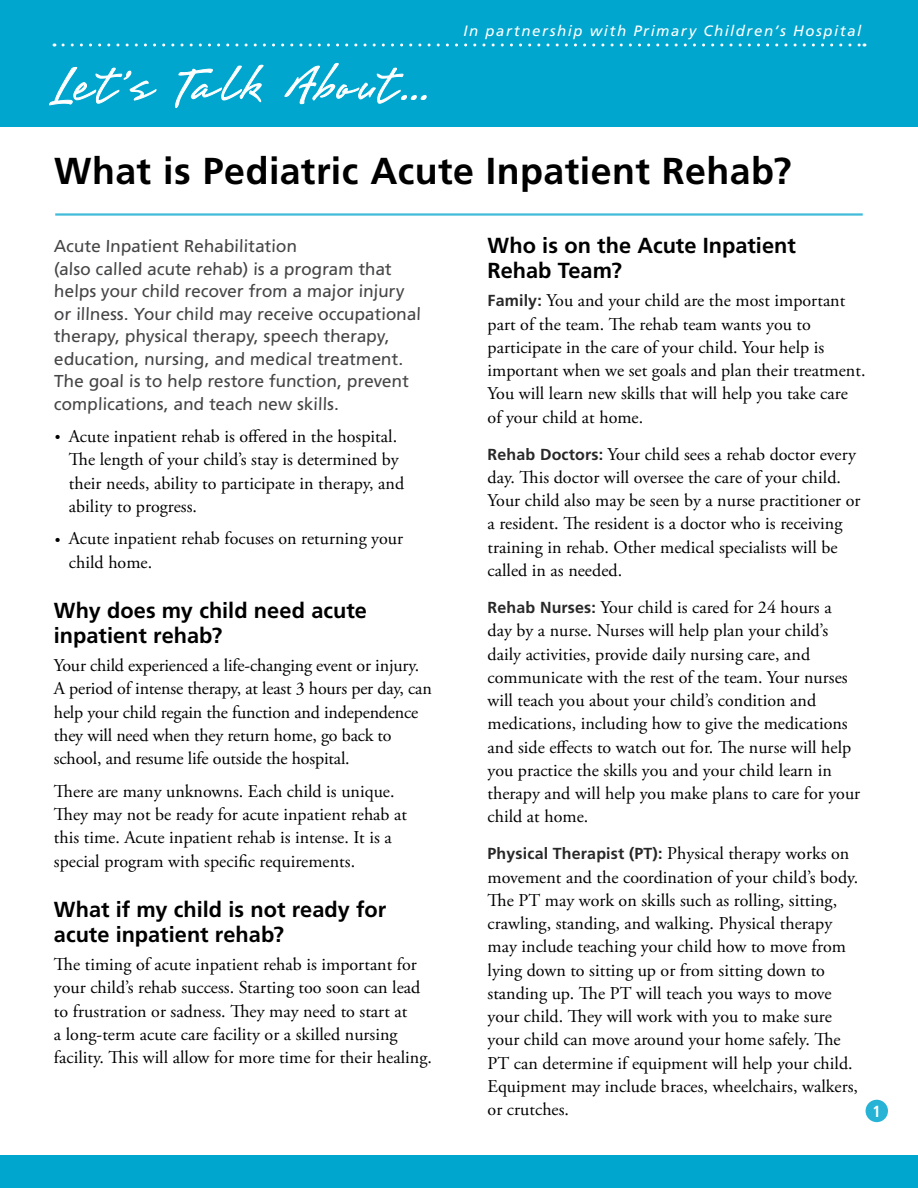
<style>
.page{position:relative;width:918px;height:1188px;background:#fff}
.page>*{position:absolute;margin:0;border:0;box-sizing:border-box;transform-origin:0 0}
.Title__h1{font:700 37.5px "Frutiger LT Std";letter-spacing:.01em;color:#000}
.Level_1__h1{font:700 21.75px/24.8px "Frutiger LT Std";color:#000}
.Main__p{font:18px/23.2px "Adobe Garamond Pro";color:#000}
.Opening_paragraph{font:17.25px/22.5px "Frutiger LT Std";letter-spacing:-.01em;color:#464547}
.t1{font:700 condensed 16.2px "Frutiger LT Std";color:#fff}
.Main__p-2{font:700 15.9px "Frutiger LT Std";letter-spacing:.01em;color:#292829}
.t2{font:italic 15px "Frutiger LT Std";letter-spacing:.105em;color:#fff}
.s1{font-size:15px}
.s2{font-family:"Frutiger LT Std";font-weight:700;font-size:15.9px;color:#292829}
.s3{font-family:"Adobe Garamond Pro";font-weight:400;font-size:18px;color:#000}
</style>
<div class="page">
<div style="left:0;top:1156px;width:918px;height:32px;background:#00a6ce"></div>
<div style="left:866px;top:1100px;width:22px;height:22px;background:#26b3d6;border-radius:50%"></div>
<div style="left:0;top:0;width:918px;height:127px;background:#00a6ce"></div>
<svg style="left:63px;top:44px;width:802px;height:2px"></svg>
<svg style="left:49px;top:63px;width:378px;height:45px"></svg>
<hr style="left:55px;top:213px;width:808px;height:3px;background:#40bcda">
<p class="t2" style="left:463px;top:22px;width:399px">In partnership with Primary Children’s Hospital</p>
<p class="Title__h1" style="left:54px;top:149px;width:739px">What is Pediatric Acute Inpatient Rehab?</p>
<p class="Opening_paragraph" style="left:54px;top:235px;width:369px">Acute Inpatient Rehabilitation<br>(also called acute rehab) is a program that helps your child recover from a major injury or illness. Your child may receive occupational therapy, physical therapy, speech therapy, education, nursing, and medical treatment.<br>The goal is to help restore function, prevent complications, and teach new skills.</p>
<p class="Main__p" style="left:69px;top:425px;width:337px;text-indent:-14px"><span class="s1">•</span> Acute inpatient rehab is offered in the hospital.<br>The length of your child’s stay is determined by their needs, ability to participate in therapy, and ability to progress.</p>
<p class="Main__p" style="left:69px;top:528px;width:336px;text-indent:-14px"><span class="s1">•</span> Acute inpatient rehab focuses on returning your child home.</p>
<p class="Level_1__h1" style="left:54px;top:598px;width:314px">Why does my child need acute inpatient rehab?</p>
<p class="Main__p" style="left:54px;top:654px;width:379px">Your child experienced a life-changing event or injury.<br>A period of intense therapy, at least 3 hours per day, can help your child regain the function and independence they will need when they return home, go back to school, and resume life outside the hospital.</p>
<p class="Main__p" style="left:54px;top:780px;width:355px">There are many unknowns. Each child is unique.<br>They may not be ready for acute inpatient rehab at this time. Acute inpatient rehab is intense. It is a special program with specific requirements.</p>
<p class="Level_1__h1" style="left:54px;top:897px;width:334px">What if my child is not ready for acute inpatient rehab?</p>
<p class="Main__p" style="left:54px;top:953px;width:379px">The timing of acute inpatient rehab is important for your child’s rehab success. Starting too soon can lead to frustration or sadness. They may need to start at<br>a long-term acute care facility or a skilled nursing facility. This will allow for more time for their healing.</p>
<p class="Level_1__h1" style="left:488px;top:233px;width:310px">Who is on the Acute Inpatient<br>Rehab Team?</p>
<p class="Main__p" style="left:488px;top:290px;width:379px"><span class="s2">Family:</span> You and your child are the most important part of the team. The rehab team wants you to participate in the care of your child. Your help is important when we set goals and plan their treatment.<br>You will learn new skills that will help you take care of your child at home.</p>
<p class="Main__p" style="left:488px;top:443px;width:374px"><span class="s2">Rehab Doctors:</span> Your child sees a rehab doctor every day. This doctor will oversee the care of your child.<br>Your child also may be seen by a nurse practitioner or a resident. The resident is a doctor who is receiving training in rehab. Other medical specialists will be called in as needed.</p>
<p class="Main__p" style="left:488px;top:596px;width:374px"><span class="s2">Rehab Nurses:</span> Your child is cared for 24 hours a day by a nurse. Nurses will help plan your child’s daily activities, provide daily nursing care, and communicate with the rest of the team. Your nurses will teach you about your child’s condition and medications, including how to give the medications and side effects to watch out for. The nurse will help you practice the skills you and your child learn in therapy and will help you make plans to care for your child at home.</p>
<p class="Main__p-2" style="left:488px;top:844px;width:363px">Physical Therapist (PT): <span class="s3">Physical therapy works on</span></p>
<p class="Main__p" style="left:488px;top:866px;width:372px">movement and the coordination of your child’s body.<br>The PT may work on skills such as rolling, sitting, crawling, standing, and walking. Physical therapy may include teaching your child how to move from lying down to sitting up or from sitting down to standing up. The PT will teach you ways to move your child. They will work with you to make sure your child can move around your home safely. The PT can determine if equipment will help your child.<br>Equipment may include braces, wheelchairs, walkers, or crutches.</p>
<p class="t1" style="left:873px;top:1101px;width:10px">1</p>
</div>
